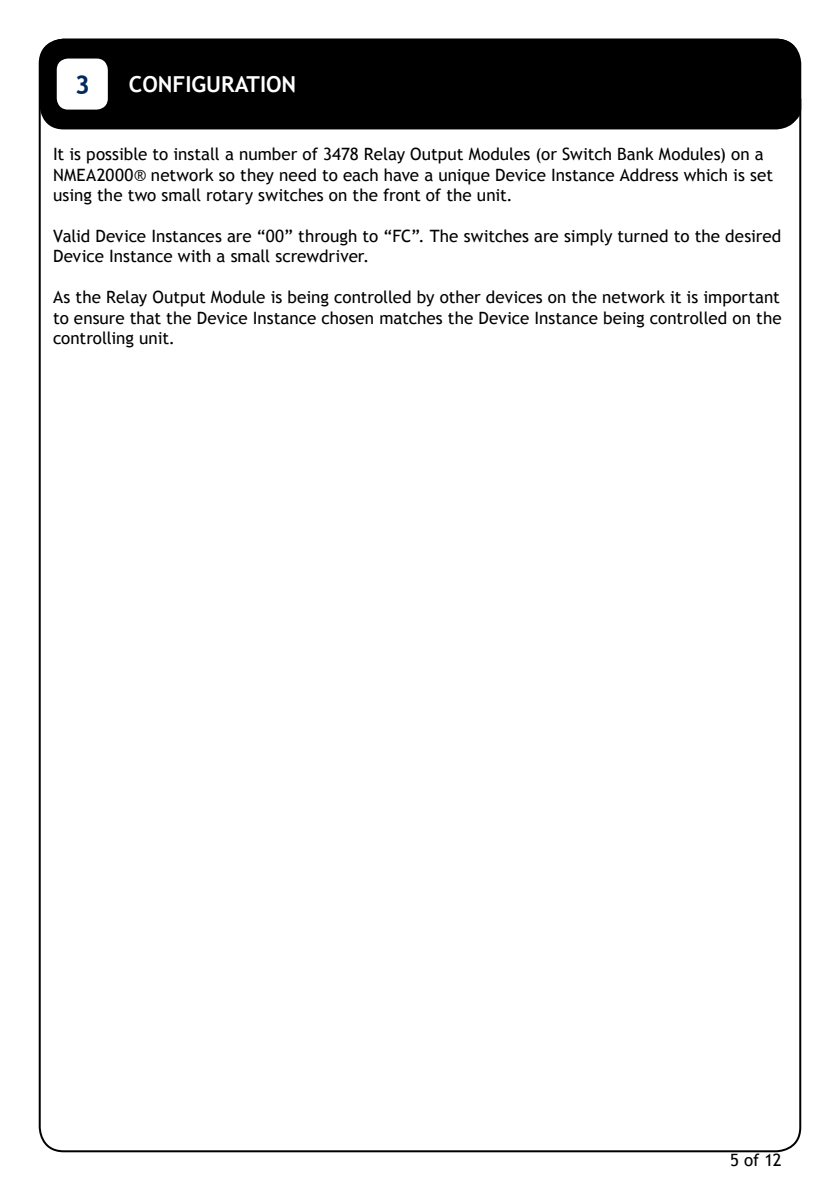
<style>
.page{position:relative;width:840px;height:1191px;background:#fff}
.page>*{position:absolute;margin:0;border:0;box-sizing:border-box;transform-origin:0 0}
.t1{font:700 26px "Trebuchet MS";color:#002b5c}
.t2{font:700 22px "Trebuchet MS";color:#fff}
.t3{font:17px/20.4px "Trebuchet MS";color:#000}
.t4{font:17px "Trebuchet MS";color:#000101}
</style>
<div class="page">
<div style="left:40px;top:39px;width:759px;height:90px;background:#000;border-radius:24px"></div>
<div style="left:57px;top:59px;width:51px;height:51px;background:#fff;border-radius:11px"></div>
<h1 class="t1" style="left:75px;top:68px;width:17px">3</h1>
<p class="t2" style="left:129px;top:70px;width:169px">CONFIGURATION</p>
<p class="t3" style="left:53px;top:144px;width:721px">It is possible to install a number of 3478 Relay Output Modules (or Switch Bank Modules) on a<br>NMEA2000® network so they need to each have a unique Device Instance Address which is set using the two small rotary switches on the front of the unit.</p>
<p class="t3" style="left:53px;top:226px;width:729px">Valid Device Instances are “00” through to “FC”. The switches are simply turned to the desired<br>Device Instance with a small screwdriver.</p>
<p class="t3" style="left:53px;top:287px;width:729px;text-align:justify">As the Relay Output Module is being controlled by other devices on the network it is important to ensure that the Device Instance chosen matches the Device Instance being controlled on the controlling unit.</p>
<p class="t4" style="left:729px;top:1149px;width:53px">5 of 12</p>
</div>
